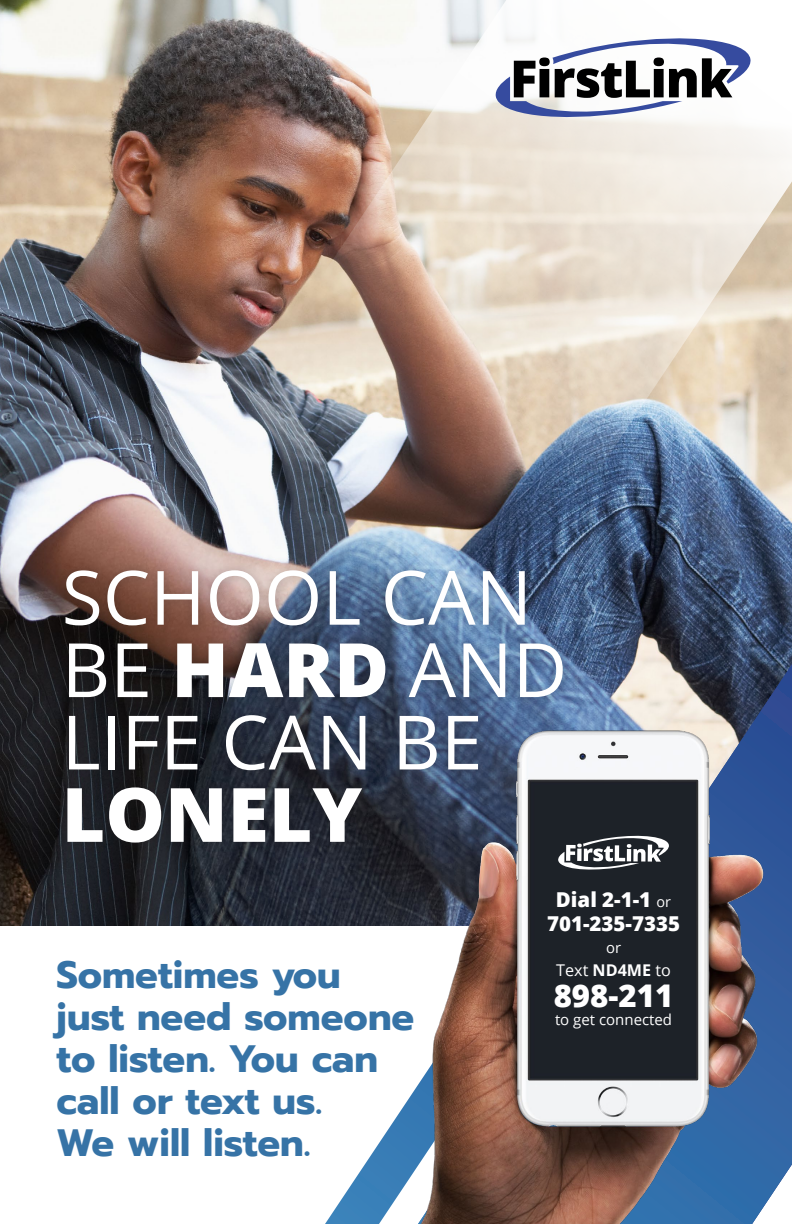
<style>
.page{position:relative;width:792px;height:1224px;background:#fff}
.page>*{position:absolute;margin:0;border:0;box-sizing:border-box;transform-origin:0 0}
.t1{font:75px/72.4px "Open Sans";color:#fff}
.t2{font:700 38px/42px "Prompt";color:#3673a6}
.t3{font:800 31.2px "Open Sans";color:#fff}
.t4{font:800 20.5px "Open Sans";color:#fff}
.t5{font:16.2px "Open Sans";color:#fff}
.t6{font:15px "Open Sans";color:#fff}
.t7{font:14.9px "Open Sans";color:#fff}
.s1{font-weight:800}
.s2{font-weight:400;font-size:14.4px}
.s3{font-weight:700}
</style>
<div class="page">
<img style="left:0;top:0;width:157px;height:925px">
<img style="left:157px;top:0;width:150px;height:373px">
<svg style="left:44px;top:373px;width:273px;height:552px"></svg>
<img style="left:307px;top:0;width:485px;height:907px">
<svg style="left:495px;top:38px;width:256px;height:84px"></svg>
<img style="left:317px;top:717px;width:473px;height:507px">
<svg style="left:558px;top:833px;width:111px;height:39px"></svg>
<div style="left:57px;top:561px;width:517px;height:293px;background:#231f20;opacity:.25"></div>
<p class="t1" style="left:62px;top:559px;width:507px">SCHOOL CAN<br>BE <span class="s1">HARD</span> AND<br>LIFE CAN BE<br><span class="s1">LONELY</span></p>
<p class="t2" style="left:57px;top:954px;width:359px">Sometimes you just need someone to listen. You can call or text us.<br>We will listen.</p>
<p class="t4" style="left:556px;top:884px;width:117px">Dial 2-1-1 <span class="s2">or</span></p>
<p class="t4" style="left:547px;top:908px;width:134px">701-235-7335</p>
<p class="t7" style="left:606px;top:937px;width:17px">or</p>
<p class="t3" style="left:554px;top:972px;width:121px">898-211</p>
<p class="t6" style="left:555px;top:1009px;width:119px">to get connected</p>
<p class="t5" style="left:556px;top:959px;width:116px">Text <span class="s3">ND4ME</span> to</p>
</div>
